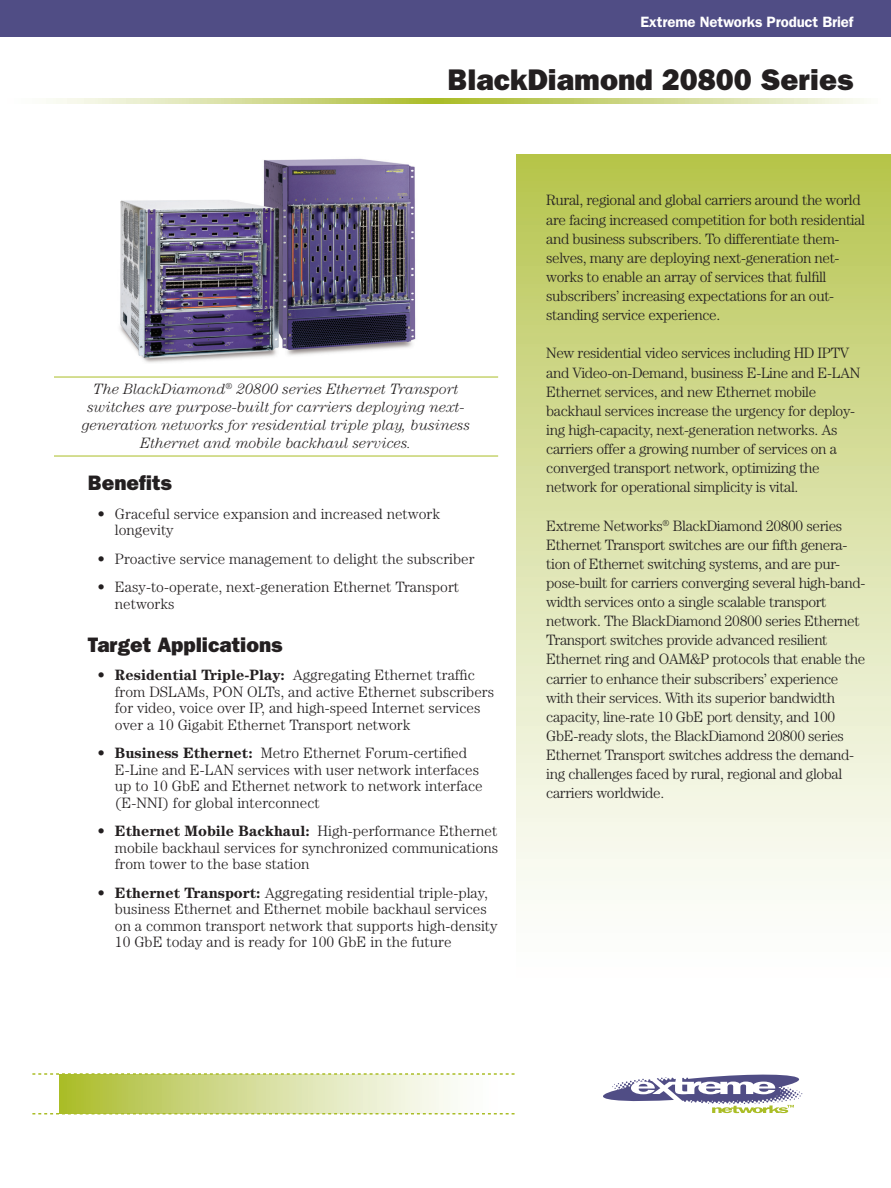
<style>
.page{position:relative;width:891px;height:1188px;background:#fff}
.page>*{position:absolute;margin:0;border:0;box-sizing:border-box;transform-origin:0 0}
.t1{font:800 30px "Franklin Gothic";color:#231f20}
.t2{font:800 21px "Franklin Gothic";color:#231f20}
.Extreme_PB_Page_1_Bu{font:300 15px/19.2px "Century";letter-spacing:-.025em;color:#231f20}
.Extreme_PB_Page_1_Bu-2{font:300 15px/16.5px "Century";color:#231f20}
.t3{font:italic 300 15px/18px "Century";color:#231f20;text-align:center}
.t4{font:600 15px "Franklin Gothic";letter-spacing:-.01em;color:#fff}
.s1{font-weight:700}
</style>
<div class="page">
<img style="left:120px;top:158px;width:296px;height:205px">
<div style="left:0;top:0;width:891px;height:37px;background:#504d85"></div>
<div style="left:516px;top:155px;width:375px;height:822px;background:linear-gradient(to bottom,#b9c654,#fff)"></div>
<hr style="left:54px;top:377px;width:444px;height:1px;background:#aabd26">
<hr style="left:54px;top:456px;width:444px;height:1px;background:#aabd26">
<svg style="left:603px;top:1074px;width:199px;height:39px"></svg>
<svg style="left:46px;top:99px;width:818px;height:5px;background:#d2db92"></svg>
<div style="left:60px;top:1074px;width:441px;height:39px;background:linear-gradient(to right,#aebe35,#fff)"></div>
<svg style="left:32px;top:1113px;width:483px;height:1px"></svg>
<svg style="left:32px;top:1073px;width:483px;height:2px"></svg>
<p class="t4" style="left:640px;top:13px;width:214px">Extreme Networks Product Brief</p>
<p class="t1" style="left:448px;top:62px;width:407px">BlackDiamond 20800 Series</p>
<p class="t3" style="left:82px;top:380px;width:390px">The BlackDiamond<sup>®</sup> 20800 series Ethernet Transport switches are purpose-built for carriers deploying next&shy;generation networks for residential triple play, business Ethernet and mobile backhaul services.</p>
<p class="t2" style="left:88px;top:471px;width:85px">Benefits</p>
<p class="Extreme_PB_Page_1_Bu-2" style="left:115px;top:505px;width:327px;text-indent:-17px">• Graceful service expansion and increased network longevity</p>
<p class="Extreme_PB_Page_1_Bu-2" style="left:98px;top:550px;width:378px">• Proactive service management to delight the subscriber</p>
<p class="Extreme_PB_Page_1_Bu-2" style="left:115px;top:579px;width:346px;text-indent:-17px">• Easy-to-operate, next-generation Ethernet Transport networks</p>
<p class="t2" style="left:88px;top:632px;width:196px">Target Applications</p>
<p class="Extreme_PB_Page_1_Bu-2" style="left:115px;top:666px;width:381px;text-indent:-17px"><span class="s1">• Residential Triple-Play:</span> Aggregating Ethernet traffic from DSLAMs, PON OLTs, and active Ethernet subscribers for video, voice over IP, and high-speed Internet services over a 10 Gigabit Ethernet Transport network</p>
<p class="Extreme_PB_Page_1_Bu-2" style="left:115px;top:744px;width:369px;text-indent:-17px"><span class="s1">• Business Ethernet:</span> Metro Ethernet Forum-certified E-Line and E-LAN services with user network interfaces up to 10 GbE and Ethernet network to network interface (E-NNI) for global interconnect</p>
<p class="Extreme_PB_Page_1_Bu" style="left:115px;top:822px;width:385px;line-height:16.5px;text-align:justify;text-indent:-17px"><span class="s1">• Ethernet Mobile Backhaul:</span> High-performance Ethernet mobile backhaul services for synchronized communications from tower to the base station</p>
<p class="Extreme_PB_Page_1_Bu-2" style="left:115px;top:884px;width:384px;text-indent:-17px"><span class="s1">• Ethernet Transport:</span> Aggregating residential triple-play, business Ethernet and Ethernet mobile backhaul services on a common transport network that supports high-density 10 GbE today and is ready for 100 GbE in the future</p>
<p class="Extreme_PB_Page_1_Bu" style="left:546px;top:190px;width:320px">Rural, regional and global carriers around the world are facing increased competition for both residential and business subscribers. To differentiate them&shy;selves, many are deploying next-generation net&shy;works to enable an array of services that fulfill subscribers’ increasing expectations for an out&shy;standing service experience.</p>
<p class="Extreme_PB_Page_1_Bu" style="left:546px;top:344px;width:316px">New residential video services including HD IPTV and Video-on-Demand, business E-Line and E-LAN Ethernet services, and new Ethernet mobile backhaul services increase the urgency for deploy&shy;ing high-capacity, next-generation networks. As carriers offer a growing number of services on a converged transport network, optimizing the network for operational simplicity is vital.</p>
<p class="Extreme_PB_Page_1_Bu" style="left:546px;top:516px;width:321px">Extreme Networks<sup>®</sup> BlackDiamond 20800 series Ethernet Transport switches are our fifth genera&shy;tion of Ethernet switching systems, and are pur&shy;pose-built for carriers converging several high-band&shy;width services onto a single scalable transport network. The BlackDiamond 20800 series Ethernet Transport switches provide advanced resilient Ethernet ring and OAM&amp;P protocols that enable the carrier to enhance their subscribers’ experience with their services. With its superior bandwidth capacity, line-rate 10 GbE port density, and 100<br>GbE-ready slots, the BlackDiamond 20800 series Ethernet Transport switches address the demand&shy;ing challenges faced by rural, regional and global carriers worldwide.</p>
</div>
